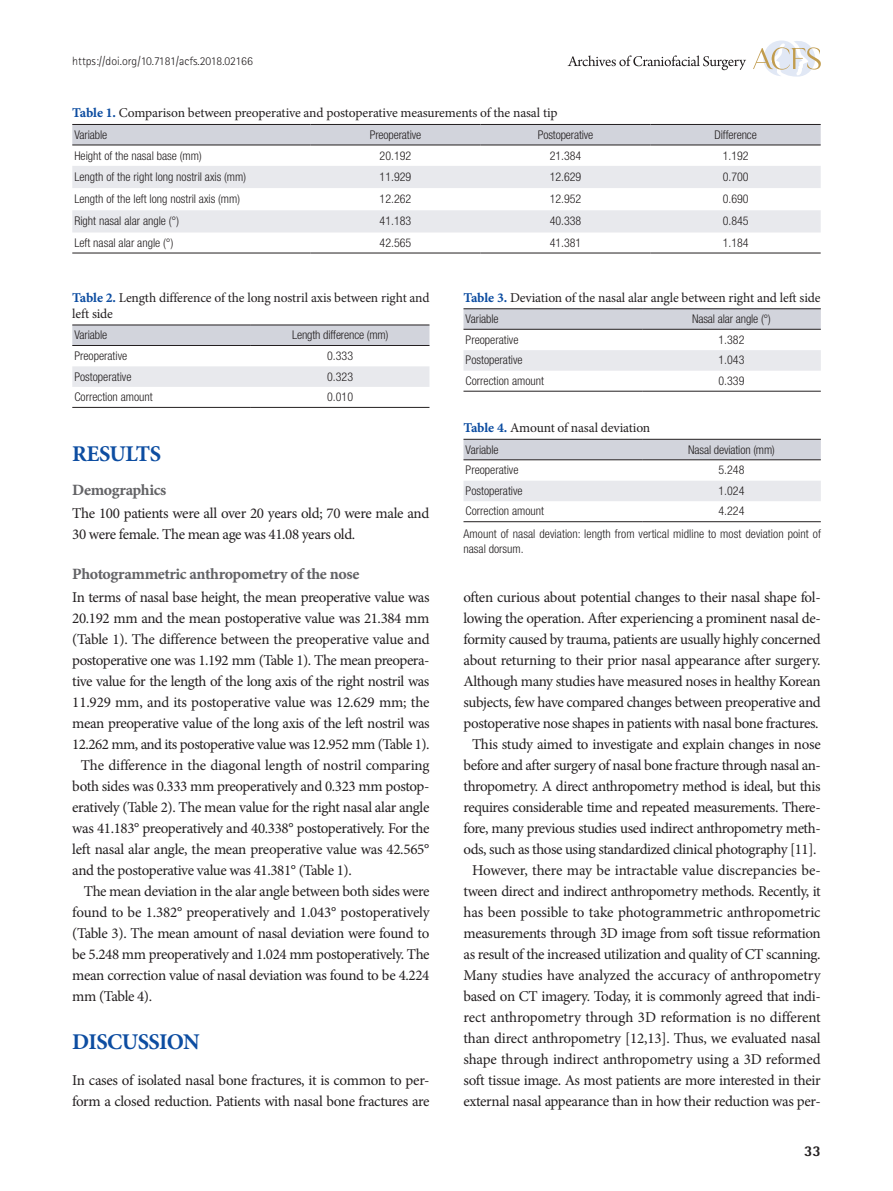
<style>
.page{position:relative;width:893px;height:1191px;background:#fff}
.page>*{position:absolute;margin:0;border:0;box-sizing:border-box;transform-origin:0 0}
.대제목{font:700 22.5px "Minion Pro";letter-spacing:-.025em;color:#0d4da1}
.중제목{font:15.75px "Minion Pro Bold Capt";letter-spacing:-.025em;color:#636366}
.본문{font:15px/21px "Minion Pro";letter-spacing:-.025em;color:#231f20;text-align:justify}
.본문_0{font:15px/21px "Minion Pro";letter-spacing:-.025em;color:#231f20}
.t1{font:800 15px "Rotis Semi Sans Std";color:#231f20}
.표그림제목{font:13.5px/16.2px "Minion Pro";letter-spacing:-.01em;color:#231f20}
.표본문{font:300 condensed 12px/14.4px "Helvetica Neue LT Std";color:#231f20}
.표열제목{font:300 condensed 12px "Helvetica Neue LT Std";letter-spacing:-.01em;color:#231f20}
.t2{font:300 12px "Rotis Sans Serif Std";color:#231f20}
.s1{font-family:"Minion Pro Bold Capt";color:#0d4da1}
</style>
<div class="page">
<svg style="left:753px;top:40px;width:68px;height:37px"></svg>
<svg style="left:568px;top:55px;width:178px;height:15px"></svg>
<div style="left:72px;top:125px;width:749px;height:20px;background:#d2d4dc"></div>
<svg style="left:72px;top:232px;width:749px;height:21px"></svg>
<svg style="left:72px;top:166px;width:749px;height:66px;fill:#e8e9ed"></svg>
<hr style="left:72px;top:124px;width:238px;height:1px;background:#231f20">
<hr style="left:310px;top:124px;width:170px;height:1px;background:#231f20">
<hr style="left:480px;top:124px;width:171px;height:1px;background:#231f20">
<hr style="left:651px;top:124px;width:170px;height:1px;background:#231f20">
<hr style="left:72px;top:145px;width:238px;height:1px;background:#231f20">
<hr style="left:310px;top:145px;width:170px;height:1px;background:#231f20">
<hr style="left:480px;top:145px;width:171px;height:1px;background:#231f20">
<hr style="left:651px;top:145px;width:170px;height:1px;background:#231f20">
<hr style="left:72px;top:253px;width:238px;height:1px;background:#231f20">
<hr style="left:310px;top:253px;width:170px;height:1px;background:#231f20">
<hr style="left:480px;top:253px;width:171px;height:1px;background:#231f20">
<hr style="left:651px;top:253px;width:170px;height:1px;background:#231f20">
<svg style="left:72px;top:325px;width:357px;height:82px"></svg>
<hr style="left:72px;top:324px;width:179px;height:1px;background:#231f20">
<hr style="left:251px;top:324px;width:178px;height:1px;background:#231f20">
<hr style="left:72px;top:345px;width:179px;height:1px;background:#231f20">
<hr style="left:251px;top:345px;width:178px;height:1px;background:#231f20">
<hr style="left:72px;top:407px;width:179px;height:1px;background:#231f20">
<hr style="left:251px;top:407px;width:178px;height:1px;background:#231f20">
<svg style="left:463px;top:309px;width:358px;height:82px"></svg>
<hr style="left:463px;top:308px;width:179px;height:1px;background:#231f20">
<hr style="left:642px;top:308px;width:179px;height:1px;background:#231f20">
<hr style="left:463px;top:329px;width:179px;height:1px;background:#231f20">
<hr style="left:642px;top:329px;width:179px;height:1px;background:#231f20">
<hr style="left:463px;top:391px;width:179px;height:1px;background:#231f20">
<hr style="left:642px;top:391px;width:179px;height:1px;background:#231f20">
<svg style="left:463px;top:440px;width:358px;height:61px"></svg>
<hr style="left:463px;top:439px;width:179px;height:1px;background:#231f20">
<hr style="left:642px;top:439px;width:179px;height:1px;background:#231f20">
<hr style="left:463px;top:459px;width:179px;height:1px;background:#231f20">
<hr style="left:642px;top:459px;width:179px;height:1px;background:#231f20">
<hr style="left:463px;top:521px;width:179px;height:1px;background:#231f20">
<hr style="left:642px;top:521px;width:179px;height:1px;background:#231f20">
<p class="t2" style="left:72px;top:54px;width:182px">https://doi.org/10.7181/acfs.2018.02166</p>
<p class="표그림제목" style="left:72px;top:105px;width:487px"><span class="s1">Table 1.</span> Comparison between preoperative and postoperative measurements of the nasal tip</p>
<p class="표열제목" style="left:74px;top:128px;width:34px">Variable</p>
<p class="표열제목" style="left:370px;top:128px;width:53px">Preoperative</p>
<p class="표열제목" style="left:538px;top:128px;width:57px">Postoperative</p>
<p class="표열제목" style="left:714px;top:128px;width:44px">Difference</p>
<p class="표본문" style="left:74px;top:148px;width:129px">Height of the nasal base (mm)</p>
<p class="표본문" style="left:380px;top:148px;width:33px">20.192</p>
<p class="표본문" style="left:550px;top:148px;width:33px">21.384</p>
<p class="표본문" style="left:723px;top:148px;width:27px">1.192</p>
<p class="표본문" style="left:74px;top:169px;width:173px">Length of the right long nostril axis (mm)</p>
<p class="표본문" style="left:380px;top:169px;width:33px">11.929</p>
<p class="표본문" style="left:550px;top:169px;width:33px">12.629</p>
<p class="표본문" style="left:723px;top:169px;width:27px">0.700</p>
<p class="표본문" style="left:74px;top:192px;width:167px">Length of the left long nostril axis (mm)</p>
<p class="표본문" style="left:380px;top:192px;width:33px">12.262</p>
<p class="표본문" style="left:550px;top:192px;width:33px">12.952</p>
<p class="표본문" style="left:723px;top:192px;width:27px">0.690</p>
<p class="표본문" style="left:74px;top:214px;width:106px">Right nasal alar angle (°)</p>
<p class="표본문" style="left:380px;top:214px;width:33px">41.183</p>
<p class="표본문" style="left:550px;top:214px;width:33px">40.338</p>
<p class="표본문" style="left:723px;top:214px;width:27px">0.845</p>
<p class="표본문" style="left:74px;top:235px;width:100px">Left nasal alar angle (°)</p>
<p class="표본문" style="left:380px;top:235px;width:33px">42.565</p>
<p class="표본문" style="left:550px;top:235px;width:33px">41.381</p>
<p class="표본문" style="left:723px;top:235px;width:27px">1.184</p>
<p class="표그림제목" style="left:72px;top:289px;width:359px"><span class="s1">Table 2.</span> Length difference of the long nostril axis between right and left side</p>
<p class="표열제목" style="left:74px;top:328px;width:34px">Variable</p>
<p class="표열제목" style="left:292px;top:328px;width:98px">Length difference (mm)</p>
<p class="표본문" style="left:74px;top:348px;width:54px">Preoperative</p>
<p class="표본문" style="left:327px;top:348px;width:27px">0.333</p>
<p class="표본문" style="left:74px;top:369px;width:59px">Postoperative</p>
<p class="표본문" style="left:327px;top:369px;width:27px">0.323</p>
<p class="표본문" style="left:74px;top:389px;width:80px">Correction amount</p>
<p class="표본문" style="left:327px;top:389px;width:27px">0.010</p>
<p class="대제목" style="left:72px;top:438px;width:90px">RESULTS</p>
<p class="중제목" style="left:72px;top:479px;width:96px">Demographics</p>
<p class="본문_0" style="left:72px;top:502px;width:358px">The 100 patients were all over 20 years old; 70 were male and<br>30 were female. The mean age was 41.08 years old.</p>
<p class="중제목" style="left:72px;top:563px;width:289px">Photogrammetric anthropometry of the nose</p>
<p class="본문_0" style="left:72px;top:586px;width:359px;text-align:justify">In terms of nasal base height, the mean preoperative value was 20.192 mm and the mean postoperative value was 21.384 mm (Table 1). The difference between the preoperative value and postoperative one was 1.192 mm (Table 1). The mean preopera&shy;tive value for the length of the long axis of the right nostril was 11.929 mm, and its postoperative value was 12.629 mm; the mean preoperative value of the long axis of the left nostril was 12.262 mm, and its postoperative value was 12.952 mm (Table 1).</p>
<p class="본문" style="left:72px;top:754px;width:359px;text-indent:9px">The difference in the diagonal length of nostril comparing both sides was 0.333 mm preoperatively and 0.323 mm postop&shy;eratively (Table 2). The mean value for the right nasal alar angle was 41.183° preoperatively and 40.338° postoperatively. For the left nasal alar angle, the mean preoperative value was 42.565° and the postoperative value was 41.381° (Table 1).</p>
<p class="본문" style="left:72px;top:880px;width:359px;text-indent:12px">The mean deviation in the alar angle between both sides were found to be 1.382° preoperatively and 1.043° postoperatively (Table 3). The mean amount of nasal deviation were found to be 5.248 mm preoperatively and 1.024 mm postoperatively. The mean correction value of nasal deviation was found to be 4.224 mm (Table 4).</p>
<p class="대제목" style="left:72px;top:1026px;width:129px">DISCUSSION</p>
<p class="본문_0" style="left:72px;top:1069px;width:359px">In cases of isolated nasal bone fractures, it is common to per&shy;form a closed reduction. Patients with nasal bone fractures are</p>
<p class="표그림제목" style="left:463px;top:289px;width:359px"><span class="s1">Table 3.</span> Deviation of the nasal alar angle between right and left side</p>
<p class="표열제목" style="left:466px;top:312px;width:34px">Variable</p>
<p class="표열제목" style="left:692px;top:312px;width:80px">Nasal alar angle (°)</p>
<p class="표본문" style="left:466px;top:332px;width:54px">Preoperative</p>
<p class="표본문" style="left:718px;top:332px;width:27px">1.382</p>
<p class="표본문" style="left:466px;top:353px;width:59px">Postoperative</p>
<p class="표본문" style="left:718px;top:353px;width:27px">1.043</p>
<p class="표본문" style="left:466px;top:373px;width:80px">Correction amount</p>
<p class="표본문" style="left:718px;top:373px;width:27px">0.339</p>
<p class="표그림제목" style="left:463px;top:420px;width:188px"><span class="s1">Table 4.</span> Amount of nasal deviation</p>
<p class="표열제목" style="left:466px;top:442px;width:34px">Variable</p>
<p class="표열제목" style="left:688px;top:442px;width:88px">Nasal deviation (mm)</p>
<p class="표본문" style="left:466px;top:463px;width:54px">Preoperative</p>
<p class="표본문" style="left:718px;top:463px;width:27px">5.248</p>
<p class="표본문" style="left:466px;top:483px;width:59px">Postoperative</p>
<p class="표본문" style="left:718px;top:483px;width:27px">1.024</p>
<p class="표본문" style="left:466px;top:504px;width:80px">Correction amount</p>
<p class="표본문" style="left:718px;top:504px;width:27px">4.224</p>
<p class="표본문" style="left:463px;top:527px;width:359px">Amount of nasal deviation: length from vertical midline to most deviation point of nasal dorsum.</p>
<p class="본문_0" style="left:463px;top:586px;width:359px;text-align:justify">often curious about potential changes to their nasal shape fol&shy;lowing the operation. After experiencing a prominent nasal de&shy;formity caused by trauma, patients are usually highly concerned about returning to their prior nasal appearance after surgery.<br>Although many studies have measured noses in healthy Korean subjects, few have compared changes between preoperative and postoperative nose shapes in patients with nasal bone fractures.</p>
<p class="본문" style="left:463px;top:733px;width:359px;text-align:center">This study aimed to investigate and explain changes in nose before and after surgery of nasal bone fracture through nasal an&shy;thropometry. A direct anthropometry method is ideal, but this requires considerable time and repeated measurements. There&shy;fore, many previous studies used indirect anthropometry meth&shy;ods, such as those using standardized clinical photography [11].</p>
<p class="본문" style="left:463px;top:859px;width:359px;text-align:center">However, there may be intractable value discrepancies be&shy;tween direct and indirect anthropometry methods. Recently, it has been possible to take photogrammetric anthropometric measurements through 3D image from soft tissue reformation as result of the increased utilization and quality of CT scanning.<br>Many studies have analyzed the accuracy of anthropometry based on CT imagery. Today, it is commonly agreed that indi&shy;rect anthropometry through 3D reformation is no different than direct anthropometry [12,13]. Thus, we evaluated nasal shape through indirect anthropometry using a 3D reformed soft tissue image. As most patients are more interested in their external nasal appearance than in how their reduction was per-</p>
<p class="t1" style="left:804px;top:1141px;width:18px">33</p>
</div>
